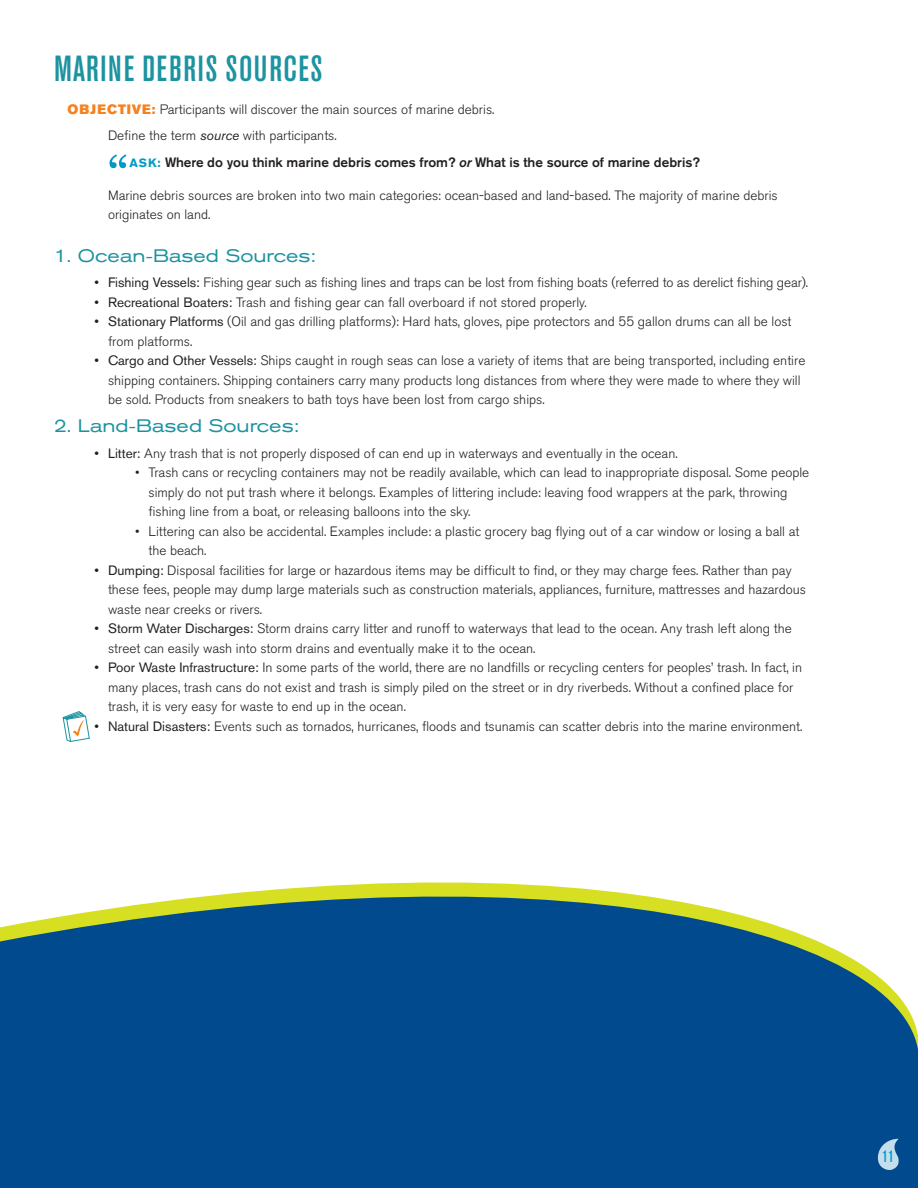
<style>
.page{position:relative;width:918px;height:1188px;background:#fff}
.page>*{position:absolute;margin:0;border:0;box-sizing:border-box;transform-origin:0 0}
.t1{font:500 condensed 36px "Akzidenz Grotesk BE";letter-spacing:.04em;color:#1c93a1}
.t2{font:expanded 18px "Akzidenz Grotesk BE";color:#1c93a1}
.t3{font:500 condensed 16.5px "Akzidenz Grotesk BE";color:#009bc5}
.Bullets{font:300 13.5px/19.5px "Akzidenz Grotesk BE";color:#231f20}
.Bullets-2{font:500 13.5px "Akzidenz Grotesk BE";color:#231f20}
.s1{font-family:"Akzidenz Grotesk BE Super";font-weight:400;color:#f58220}
.s2{font-weight:400;font-style:italic}
.s3{font-weight:700;font-size:12px;color:#009bc5}
.s4{font-style:italic}
.s5{font-weight:400}
</style>
<div class="page">
<svg style="left:0;top:882px;width:918px;height:306px;background:#1f5f90"></svg>
<svg style="left:877px;top:1138px;width:23px;height:33px"></svg>
<svg style="left:109px;top:154px;width:18px;height:14px"></svg>
<svg style="left:62px;top:711px;width:28px;height:31px"></svg>
<p class="t1" style="left:54px;top:49px;width:270px">MARINE DEBRIS SOURCES</p>
<p class="Bullets" style="left:68px;top:100px;width:428px"><span class="s1">OBJECTIVE:</span> Participants will discover the main sources of marine debris.</p>
<p class="Bullets" style="left:108px;top:126px;width:230px">Define the term <span class="s2">source</span> with participants.</p>
<p class="Bullets-2" style="left:130px;top:153px;width:572px"><span class="s3">ASK:</span> Where do you think marine debris comes from? <span class="s4">or</span> What is the source of marine debris?</p>
<p class="Bullets" style="left:108px;top:185px;width:671px">Marine debris sources are broken into two main categories: ocean-based and land-based. The majority of marine debris originates on land.</p>
<p class="t2" style="left:54px;top:245px;width:263px">1. Ocean-Based Sources:</p>
<p class="Bullets" style="left:94px;top:273px;width:715px"><span class="s5">• Fishing Vessels:</span> Fishing gear such as fishing lines and traps can be lost from fishing boats (referred to as derelict fishing gear).</p>
<p class="Bullets" style="left:94px;top:293px;width:494px"><span class="s5">• Recreational Boaters:</span> Trash and fishing gear can fall overboard if not stored properly.</p>
<p class="Bullets" style="left:108px;top:312px;width:685px;text-indent:-14px"><span class="s5">• Stationary Platforms</span> (Oil and gas drilling platforms): Hard hats, gloves, pipe protectors and 55 gallon drums can all be lost from platforms.</p>
<p class="Bullets" style="left:108px;top:351px;width:699px;text-indent:-14px"><span class="s5">• Cargo and Other Vessels:</span> Ships caught in rough seas can lose a variety of items that are being transported, including entire shipping containers. Shipping containers carry many products long distances from where they were made to where they will be sold. Products from sneakers to bath toys have been lost from cargo ships.</p>
<p class="t2" style="left:54px;top:416px;width:246px">2. Land-Based Sources:</p>
<p class="Bullets" style="left:94px;top:443px;width:585px"><span class="s5">• Litter:</span> Any trash that is not properly disposed of can end up in waterways and eventually in the ocean.</p>
<p class="Bullets" style="left:148px;top:463px;width:662px;text-indent:-14px">• Trash cans or recycling containers may not be readily available, which can lead to inappropriate disposal. Some people simply do not put trash where it belongs. Examples of littering include: leaving food wrappers at the park, throwing fishing line from a boat, or releasing balloons into the sky.</p>
<p class="Bullets" style="left:148px;top:521px;width:652px;text-indent:-14px">• Littering can also be accidental. Examples include: a plastic grocery bag flying out of a car window or losing a ball at the beach.</p>
<p class="Bullets" style="left:108px;top:560px;width:699px;text-indent:-14px"><span class="s5">• Dumping:</span> Disposal facilities for large or hazardous items may be difficult to find, or they may charge fees. Rather than pay these fees, people may dump large materials such as construction materials, appliances, furniture, mattresses and hazardous waste near creeks or rivers.</p>
<p class="Bullets" style="left:108px;top:619px;width:685px;text-indent:-14px"><span class="s5">• Storm Water Discharges:</span> Storm drains carry litter and runoff to waterways that lead to the ocean. Any trash left along the street can easily wash into storm drains and eventually make it to the ocean.</p>
<p class="Bullets" style="left:108px;top:658px;width:696px;text-indent:-14px"><span class="s5">• Poor Waste Infrastructure:</span> In some parts of the world, there are no landfills or recycling centers for peoples’ trash. In fact, in many places, trash cans do not exist and trash is simply piled on the street or in dry riverbeds. Without a confined place for trash, it is very easy for waste to end up in the ocean.</p>
<p class="Bullets" style="left:94px;top:716px;width:709px"><span class="s5">• Natural Disasters:</span> Events such as tornados, hurricanes, floods and tsunamis can scatter debris into the marine environment.</p>
<p class="t3" style="left:882px;top:1147px;width:13px">11</p>
</div>
